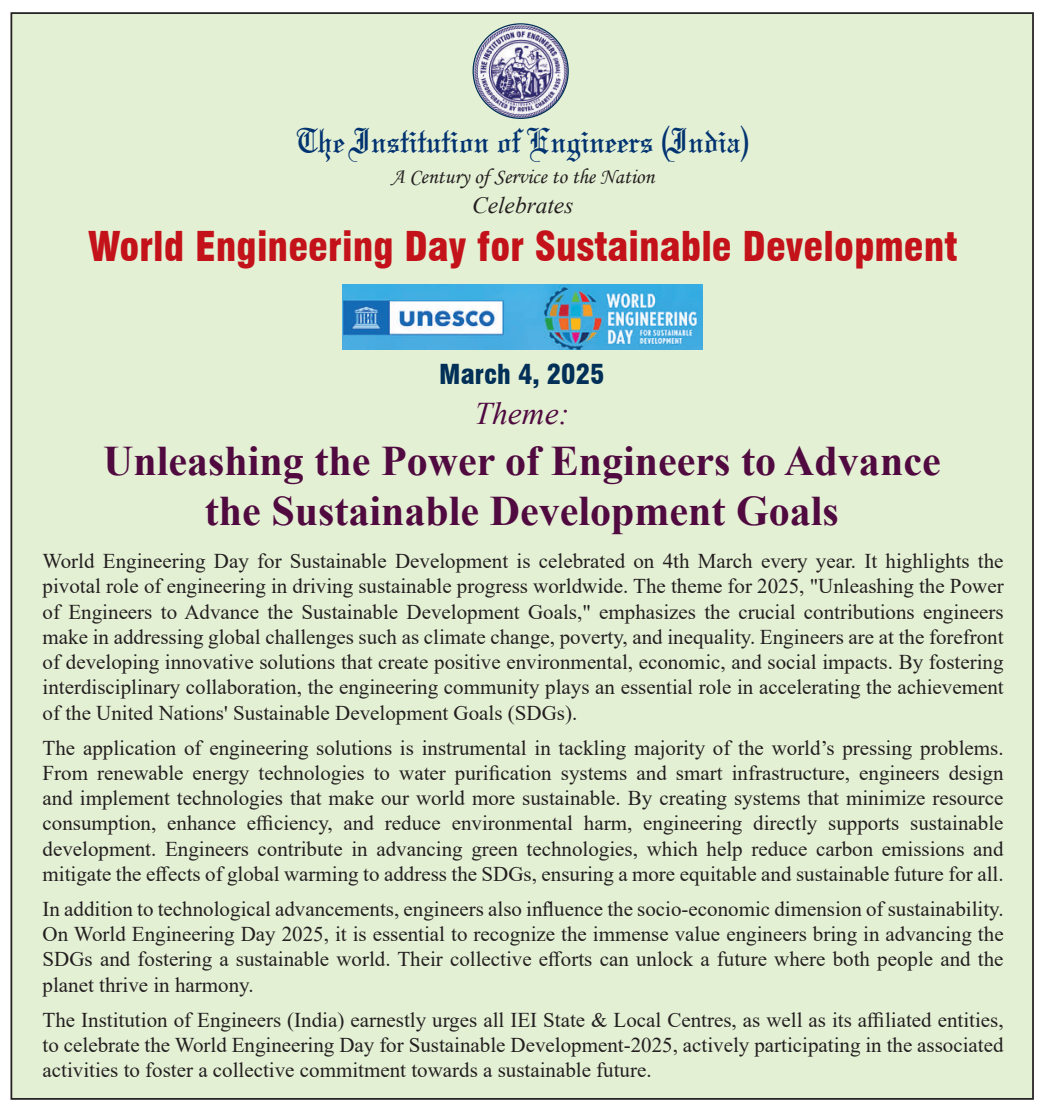
<style>
.page{position:relative;width:1042px;height:1112px;background:#fff}
.page>*{position:absolute;margin:0;border:0;box-sizing:border-box;transform-origin:0 0}
.t1{font:700 42px/50.4px "Times New Roman";color:#500a40;text-align:center}
.t2{font:900 condensed 40.07px "Swiss 721 BT";color:#c4121a}
.t3{font:38.5px "Olde English";color:#013371}
.t4{font:italic 31.5px "Times New Roman";color:#500a40}
.t5{font:900 condensed 26.78px "Swiss 721 BT";color:#002f57}
.t6{font:italic 23.28px "Times New Roman";color:#231f20}
.t7{font:21.35px "Monotype Corsiva";color:#231f20}
.t8{font:21px/25.2px "Times New Roman";color:#231f20;text-align:justify}
</style>
<div class="page">
<div style="left:11px;top:13px;width:1022px;height:1085px;background:#e4f0d4"></div>
<img style="left:343px;top:285px;width:359px;height:64px">
<img style="left:473px;top:24px;width:95px;height:94px;border-radius:47px">
<h3 class="t3" style="left:296px;top:119px;width:454px">The Institution of Engineers (India)</h3>
<p class="t7" style="left:391px;top:163px;width:264px">A Century of Service to the Nation</p>
<p class="t6" style="left:472px;top:189px;width:103px">Celebrates</p>
<h2 class="t2" style="left:88px;top:223px;width:871px">World Engineering Day for Sustainable Development</h2>
<p class="t5" style="left:439px;top:358px;width:167px">March 4, 2025</p>
<h3 class="t4" style="left:474px;top:392px;width:96px">Theme:</h3>
<h1 class="t1" style="left:103px;top:434px;width:839px">Unleashing the Power of Engineers to Advance the Sustainable Development Goals</h1>
<p class="t8" style="left:43px;top:548px;width:962px">World Engineering Day for Sustainable Development is celebrated on 4th March every year. It highlights the pivotal role of engineering in driving sustainable progress worldwide. The theme for 2025, "Unleashing the Power of Engineers to Advance the Sustainable Development Goals," emphasizes the crucial contributions engineers make in addressing global challenges such as climate change, poverty, and inequality. Engineers are at the forefront of developing innovative solutions that create positive environmental, economic, and social impacts. By fostering interdisciplinary collaboration, the engineering community plays an essential role in accelerating the achievement of the United Nations' Sustainable Development Goals (SDGs).</p>
<p class="t8" style="left:43px;top:734px;width:962px">The application of engineering solutions is instrumental in tackling majority of the world’s pressing problems.<br>From renewable energy technologies to water purification systems and smart infrastructure, engineers design and implement technologies that make our world more sustainable. By creating systems that minimize resource consumption, enhance efficiency, and reduce environmental harm, engineering directly supports sustainable development. Engineers contribute in advancing green technologies, which help reduce carbon emissions and mitigate the effects of global warming to address the SDGs, ensuring a more equitable and sustainable future for all.</p>
<p class="t8" style="left:43px;top:895px;width:962px">In addition to technological advancements, engineers also influence the socio-economic dimension of sustainability.<br>On World Engineering Day 2025, it is essential to recognize the immense value engineers bring in advancing the SDGs and fostering a sustainable world. Their collective efforts can unlock a future where both people and the planet thrive in harmony.</p>
<p class="t8" style="left:43px;top:1006px;width:962px">The Institution of Engineers (India) earnestly urges all IEI State &amp; Local Centres, as well as its affiliated entities, to celebrate the World Engineering Day for Sustainable Development-2025, actively participating in the associated activities to foster a collective commitment towards a sustainable future.</p>
</div>
